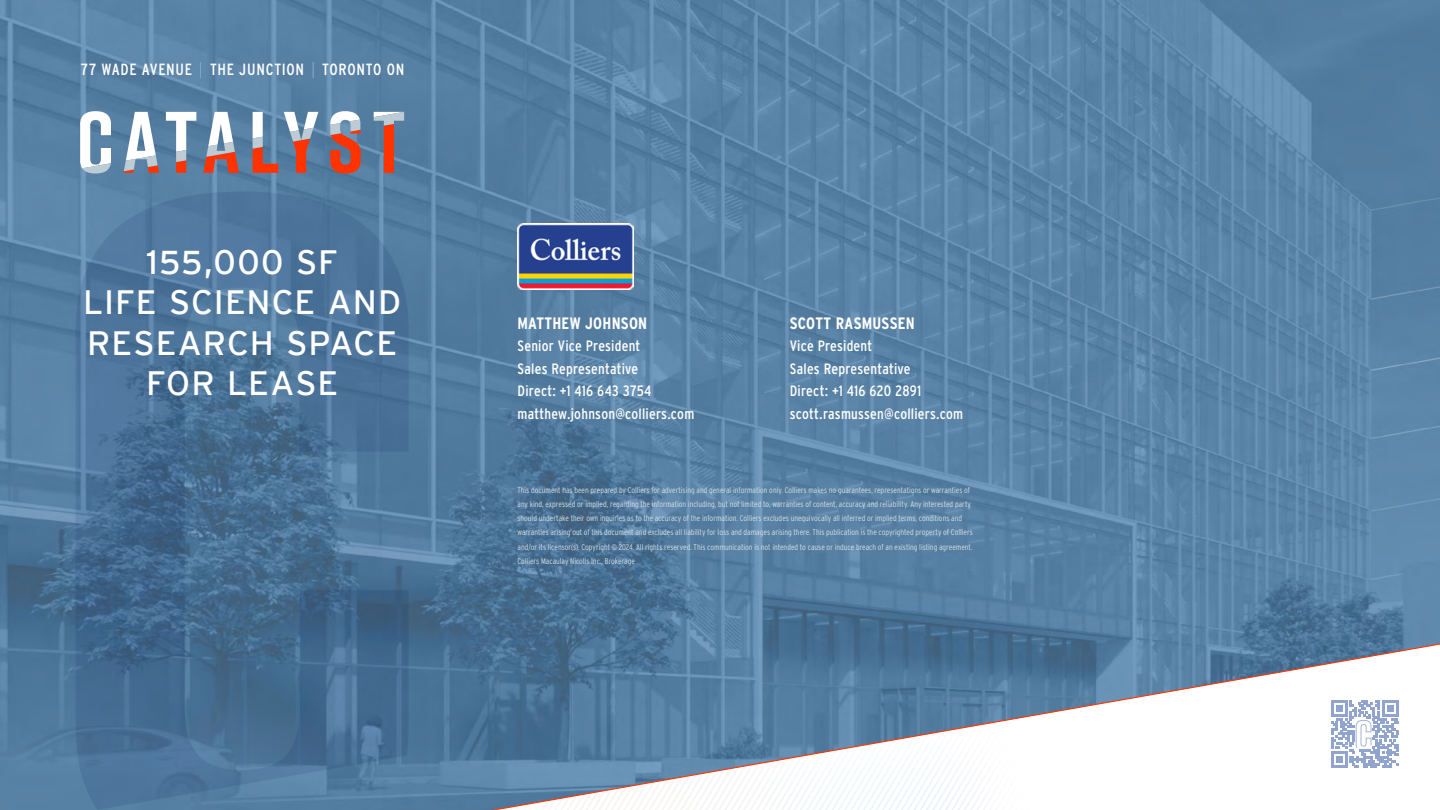
<style>
.page{position:relative;width:1440px;height:810px;background:#fff}
.page>*{position:absolute;margin:0;border:0;box-sizing:border-box;transform-origin:0 0}
.t1{font:33.75px/40.5px "Interstate";letter-spacing:.025em;color:#fff;text-align:center}
.t2{font:700 16.5px "Interstate Condensed";letter-spacing:.015em;color:#fff}
.t3{font:16.2px "Interstate Condensed";letter-spacing:.045em;color:#fff}
.t4{font:15px/22.5px "Interstate Condensed";letter-spacing:.015em;color:#fff}
.t5{font:300 8.25px/14.2px "Interstate Condensed";color:#d7e0e5}
.s1{font-family:"Interstate Compressed";font-weight:100}
</style>
<div class="page">
<img style="left:0;top:0;width:1440px;height:810px">
<svg style="left:76px;top:192px;width:333px;height:618px;background:#4a7196"></svg>
<svg style="left:454px;top:615px;width:986px;height:195px"></svg>
<svg style="left:80px;top:111px;width:31px;height:62px"></svg>
<svg style="left:124px;top:112px;width:35px;height:61px"></svg>
<svg style="left:166px;top:112px;width:30px;height:61px"></svg>
<svg style="left:203px;top:112px;width:36px;height:61px"></svg>
<svg style="left:253px;top:112px;width:25px;height:61px;background:#a5888e"></svg>
<svg style="left:284px;top:112px;width:34px;height:61px"></svg>
<svg style="left:330px;top:111px;width:31px;height:62px;background:#bd7a72"></svg>
<svg style="left:374px;top:112px;width:30px;height:61px;background:#957980"></svg>
<img style="left:518px;top:224px;width:116px;height:66px">
<svg style="left:1331px;top:700px;width:67px;height:68px"></svg>
<h3 class="t3" style="left:81px;top:60px;width:325px">77 WADE AVENUE <span class="s1">|</span> THE JUNCTION <span class="s1">|</span> TORONTO ON</h3>
<h1 class="t1" style="left:83px;top:241px;width:319px">155,000 SF<br>LIFE SCIENCE AND<br>RESEARCH SPACE<br>FOR LEASE</h1>
<h2 class="t2" style="left:518px;top:314px;width:131px">MATTHEW JOHNSON</h2>
<h3 class="t4" style="left:518px;top:335px;width:178px">Senior Vice President<br>Sales Representative<br>Direct: +1 416 643 3754 matthew.johnson@colliers.com</h3>
<h2 class="t2" style="left:790px;top:314px;width:127px">SCOTT RASMUSSEN</h2>
<h3 class="t4" style="left:790px;top:335px;width:175px">Vice President<br>Sales Representative<br>Direct: +1 416 620 2891 scott.rasmussen@colliers.com</h3>
<p class="t5" style="left:518px;top:483px;width:457px">This document has been prepared by Colliers for advertising and general information only. Colliers makes no guarantees, representations or warranties of any kind, expressed or implied, regarding the information including, but not limited to, warranties of content, accuracy and reliability. Any interested party should undertake their own inquiries as to the accuracy of the information. Colliers excludes unequivocally all inferred or implied terms, conditions and warranties arising out of this document and excludes all liability for loss and damages arising there. This publication is the copyrighted property of Colliers and/or its licensor(s). Copyright © 2024. All rights reserved. This communication is not intended to cause or induce breach of an existing listing agreement.<br>Colliers Macaulay Nicolls Inc., Brokerage</p>
</div>
